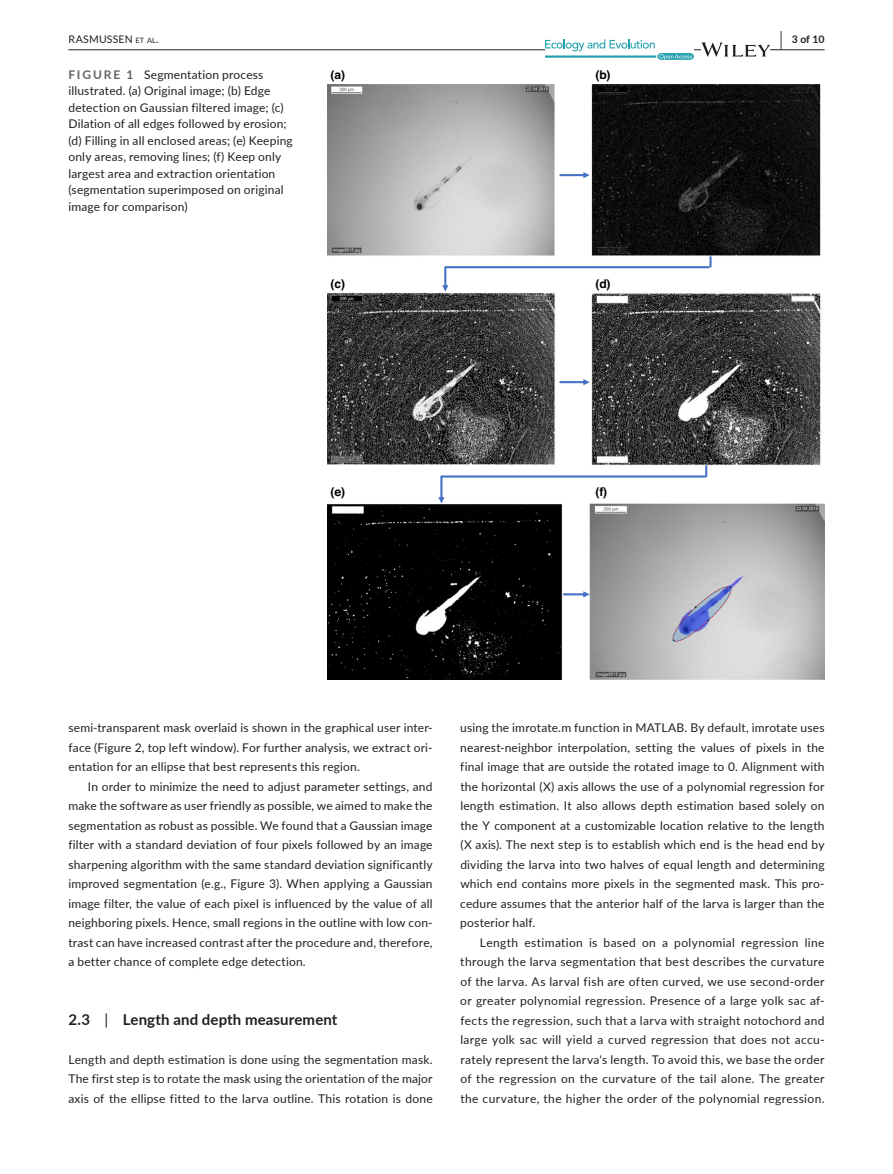
<style>
.page{position:relative;width:893px;height:1174px;background:#fff}
.page>*{position:absolute;margin:0;border:0;box-sizing:border-box;transform-origin:0 0}
.t1{font:700 15px "Lato";letter-spacing:.01em;color:#231f20}
.t2{font:12px/19.5px "Lato";letter-spacing:.015em;color:#231f20;text-align:justify}
.t3{font:700 12px "Helvetica";color:#000}
.t4{font:10.5px "Lato";letter-spacing:.02em;color:#231f20}
.t5{font:700 10.5px "Lato";color:#231f20}
.s1{font-size:7.35px}
.s2{font-size:19.5px}
.s3{font-weight:700;color:#636366}
.s4{font-weight:400}
</style>
<div class="page">
<hr style="left:68px;top:49px;width:756px;height:1px;background:#231f20">
<svg style="left:545px;top:39px;width:149px;height:21px"></svg>
<svg style="left:701px;top:42px;width:69px;height:15px"></svg>
<img style="left:327px;top:85px;width:497px;height:594px">
<svg style="left:559px;top:172px;width:31px;height:6px"></svg>
<svg style="left:442px;top:267px;width:6px;height:24px"></svg>
<svg style="left:438px;top:476px;width:7px;height:27px"></svg>
<svg style="left:559px;top:379px;width:31px;height:6px"></svg>
<svg style="left:563px;top:591px;width:27px;height:6px"></svg>
<hr style="left:445px;top:266px;width:265px;height:2px;background:#4472c4">
<hr style="left:441px;top:475px;width:265px;height:2px;background:#4472c4">
<svg style="left:709px;top:256px;width:3px;height:11px"></svg>
<svg style="left:705px;top:465px;width:2px;height:11px"></svg>
<p class="t4" style="left:68px;top:31px;width:92px">RASMUSSEN <span class="s1">et al</span>.</p>
<p class="t5" style="left:780px;top:31px;width:46px"><span class="s2">|</span> 3 of 10</p>
<p class="t2" style="left:68px;top:66px;width:226px;line-height:16.5px;text-align:left"><span class="s3">FIGURE 1</span> Segmentation process illustrated. (a) Original image; (b) Edge detection on Gaussian filtered image; (c)<br>Dilation of all edges followed by erosion; (d) Filling in all enclosed areas; (e) Keeping only areas, removing lines; (f) Keep only largest area and extraction orientation (segmentation superimposed on original image for comparison)</p>
<p class="t3" style="left:330px;top:65px;width:16px">(a)</p>
<p class="t3" style="left:330px;top:274px;width:16px">(c)</p>
<p class="t3" style="left:595px;top:65px;width:17px">(b)</p>
<p class="t3" style="left:595px;top:274px;width:17px">(d)</p>
<p class="t3" style="left:330px;top:482px;width:16px">(e)</p>
<p class="t3" style="left:595px;top:482px;width:13px">(f)</p>
<p class="t2" style="left:68px;top:717px;width:366px">semi-transparent mask overlaid is shown in the graphical user inter&shy;face (Figure 2, top left window). For further analysis, we extract ori&shy;entation for an ellipse that best represents this region.</p>
<p class="t2" style="left:68px;top:776px;width:366px;text-indent:20px">In order to minimize the need to adjust parameter settings, and make the software as user friendly as possible, we aimed to make the segmentation as robust as possible. We found that a Gaussian image filter with a standard deviation of four pixels followed by an image sharpening algorithm with the same standard deviation significantly improved segmentation (e.g., Figure 3). When applying a Gaussian image filter, the value of each pixel is influenced by the value of all neighboring pixels. Hence, small regions in the outline with low con&shy;trast can have increased contrast after the procedure and, therefore, a better chance of complete edge detection.</p>
<p class="t1" style="left:68px;top:1008px;width:271px">2.3 <span class="s4">|</span> Length and depth measurement</p>
<p class="t2" style="left:68px;top:1049px;width:366px">Length and depth estimation is done using the segmentation mask.<br>The first step is to rotate the mask using the orientation of the major axis of the ellipse fitted to the larva outline. This rotation is done</p>
<p class="t2" style="left:460px;top:717px;width:366px">using the imrotate.m function in MATLAB. By default, imrotate uses nearest-neighbor interpolation, setting the values of pixels in the final image that are outside the rotated image to 0. Alignment with the horizontal (X) axis allows the use of a polynomial regression for length estimation. It also allows depth estimation based solely on the Y component at a customizable location relative to the length (X axis). The next step is to establish which end is the head end by dividing the larva into two halves of equal length and determining which end contains more pixels in the segmented mask. This pro&shy;cedure assumes that the anterior half of the larva is larger than the posterior half.</p>
<p class="t2" style="left:460px;top:932px;width:366px;text-indent:20px">Length estimation is based on a polynomial regression line through the larva segmentation that best describes the curvature of the larva. As larval fish are often curved, we use second-order or greater polynomial regression. Presence of a large yolk sac af&shy;fects the regression, such that a larva with straight notochord and large yolk sac will yield a curved regression that does not accu&shy;rately represent the larva's length. To avoid this, we base the order of the regression on the curvature of the tail alone. The greater the curvature, the higher the order of the polynomial regression.</p>
</div>
